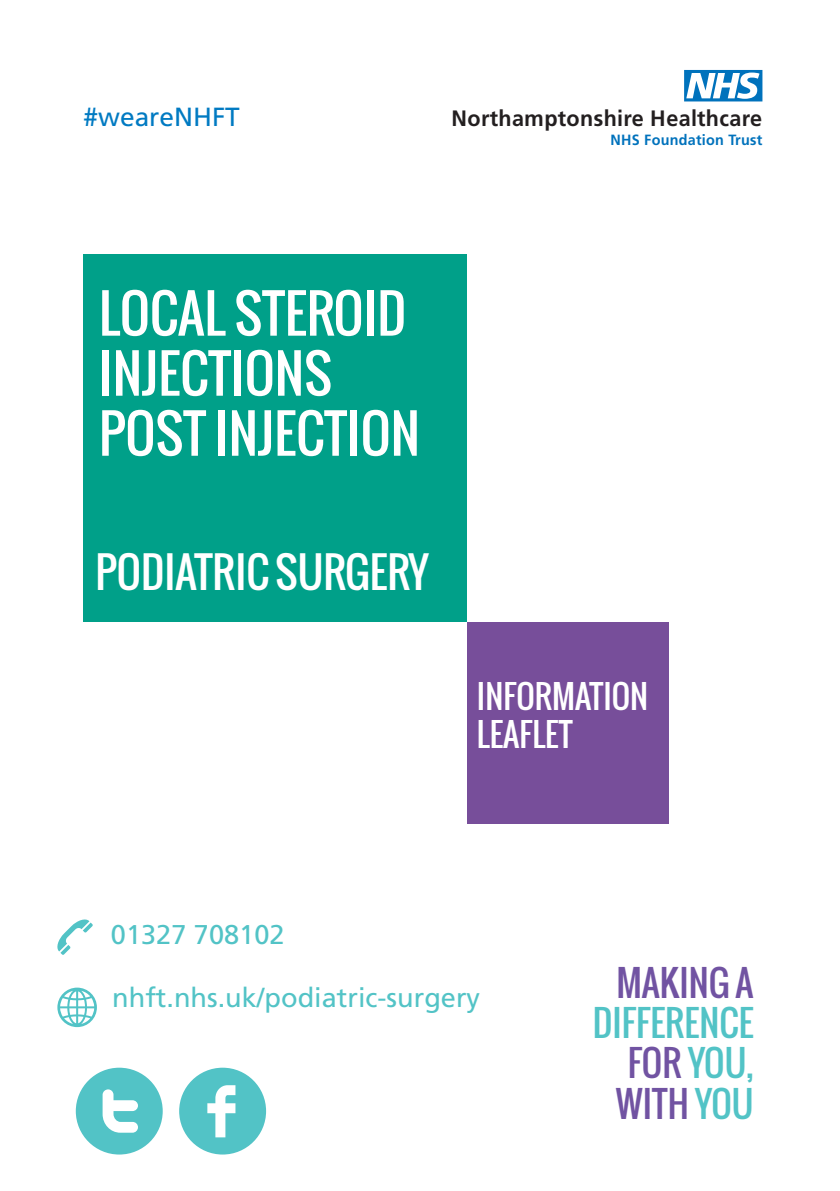
<style>
.page{position:relative;width:840px;height:1191px;background:#fff}
.page>*{position:absolute;margin:0;border:0;box-sizing:border-box;transform-origin:0 0}
.t1{font:52px/60px "Oswald";color:#fff}
.t2{font:42px "Oswald";color:#fff}
.t3{font:35.6px/40.2px "Oswald";color:#52c3c6;text-align:right}
.t4{font:32px/38px "Oswald";color:#fff}
.t5{font:27.2px "Frutiger LT Std";color:#52c3c6}
.t6{font:26.2px "Frutiger LT Std";color:#007ac2}
.t7{font:700 22.2px "Frutiger";color:#231f20}
.t8{font:700 14.8px "Frutiger";color:#0072bc}
.s1{color:#7153a2}
</style>
<div class="page">
<svg style="left:684px;top:70px;width:78px;height:31px"></svg>
<div style="left:84px;top:254px;width:383px;height:368px;background:#00a089"></div>
<div style="left:467px;top:622px;width:201px;height:201px;background:#774e9a"></div>
<svg style="left:179px;top:1067px;width:87px;height:87px"></svg>
<svg style="left:57px;top:919px;width:36px;height:36px"></svg>
<svg style="left:57px;top:987px;width:40px;height:40px"></svg>
<svg style="left:76px;top:1067px;width:87px;height:87px"></svg>
<p class="t6" style="left:84px;top:101px;width:158px">#weareNHFT</p>
<p class="t7" style="left:451px;top:106px;width:312px">Northamptonshire Healthcare</p>
<p class="t8" style="left:610px;top:131px;width:153px">NHS Foundation Trust</p>
<p class="t1" style="left:99px;top:283px;width:308px">LOCAL STEROID<br>INJECTIONS</p>
<p class="t1" style="left:99px;top:403px;width:322px">POST INJECTION</p>
<p class="t2" style="left:95px;top:540px;width:335px">PODIATRIC SURGERY</p>
<p class="t4" style="left:476px;top:677px;width:173px">INFORMATION<br>LEAFLET</p>
<p class="t5" style="left:111px;top:918px;width:175px">01327 708102</p>
<p class="t5" style="left:112px;top:981px;width:369px">nhft.nhs.uk/podiatric-surgery</p>
<p class="t3" style="left:592px;top:962px;width:162px"><span class="s1">MAKING A<br></span>DIFFERENCE<br><span class="s1">FOR</span> YOU,<br><span class="s1">WITH</span> YOU</p>
</div>
